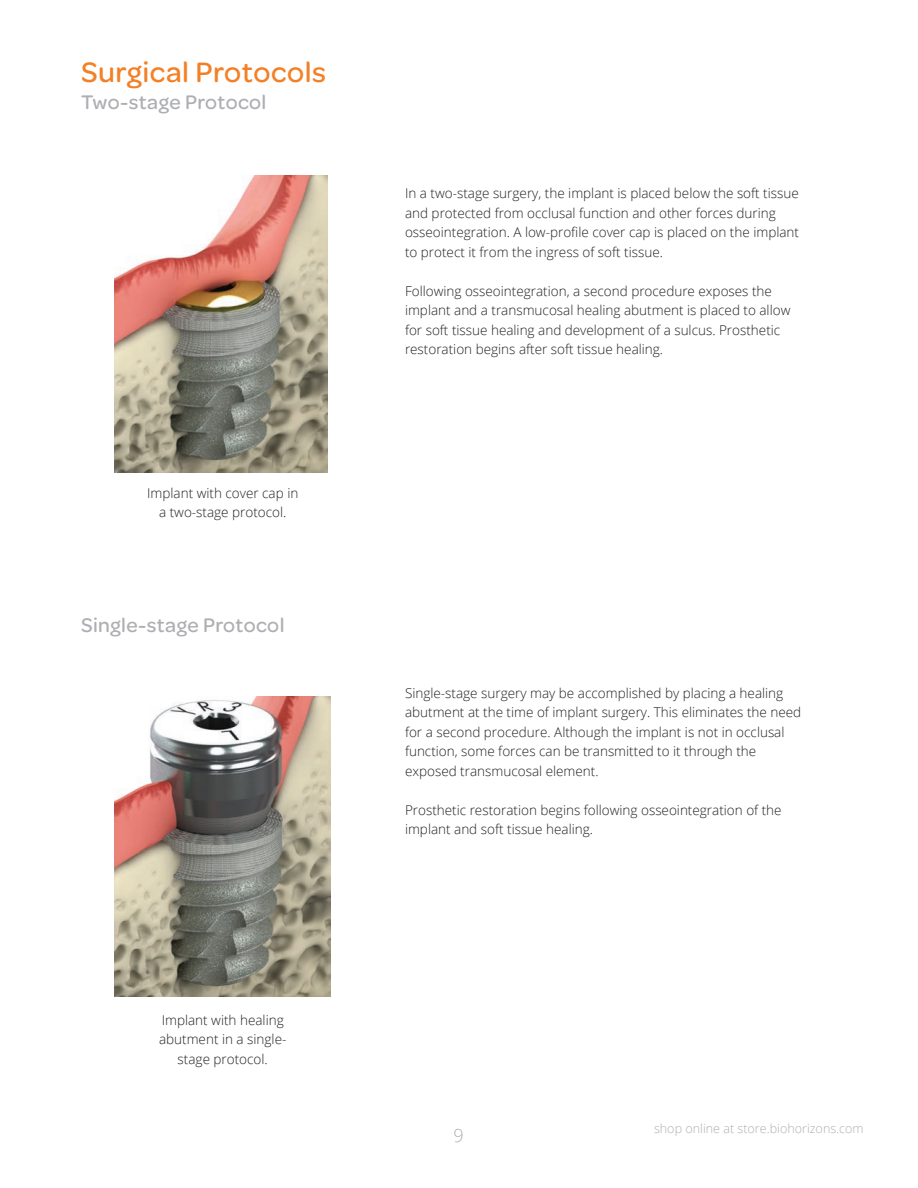
<style>
.page{position:relative;width:918px;height:1188px;background:#fff}
.page>*{position:absolute;margin:0;border:0;box-sizing:border-box;transform-origin:0 0}
.t1{font:500 30px "Omnes";letter-spacing:.02em;color:#f48026}
.t2{font:500 21px "Omnes";letter-spacing:.02em;color:#aeafb3}
.t3{font:300 18px "Open Sans";color:#aeafb3}
.Manual_text_blocks{font:300 13.5px/19.5px "Open Sans";color:#231f20}
.t4{font:300 12.6px "Open Sans";color:#aeafb3}
</style>
<div class="page">
<img style="left:115px;top:697px;width:216px;height:299px">
<img style="left:115px;top:176px;width:212px;height:297px">
<p class="t1" style="left:81px;top:52px;width:247px">Surgical Protocols</p>
<p class="t2" style="left:81px;top:88px;width:187px">Two-stage Protocol</p>
<p class="Manual_text_blocks" style="left:147px;top:483px;width:153px;text-align:center">Implant with cover cap in a two-stage protocol.</p>
<p class="t2" style="left:81px;top:611px;width:205px">Single-stage Protocol</p>
<p class="Manual_text_blocks" style="left:159px;top:1010px;width:129px;text-align:center">Implant with healing abutment in a single&shy;stage protocol.</p>
<p class="Manual_text_blocks" style="left:405px;top:183px;width:396px">In a two-stage surgery, the implant is placed below the soft tissue and protected from occlusal function and other forces during osseointegration. A low-profile cover cap is placed on the implant to protect it from the ingress of soft tissue.</p>
<p class="Manual_text_blocks" style="left:405px;top:281px;width:387px">Following osseointegration, a second procedure exposes the implant and a transmucosal healing abutment is placed to allow for soft tissue healing and development of a sulcus. Prosthetic restoration begins after soft tissue healing.</p>
<p class="Manual_text_blocks" style="left:405px;top:683px;width:398px">Single-stage surgery may be accomplished by placing a healing abutment at the time of implant surgery. This eliminates the need for a second procedure. Although the implant is not in occlusal function, some forces can be transmitted to it through the exposed transmucosal element.</p>
<p class="Manual_text_blocks" style="left:405px;top:800px;width:378px">Prosthetic restoration begins following osseointegration of the implant and soft tissue healing.</p>
<h3 class="t3" style="left:453px;top:1123px;width:12px">9</h3>
<p class="t4" style="left:654px;top:1120px;width:211px">shop online at store.biohorizons.com</p>
</div>
